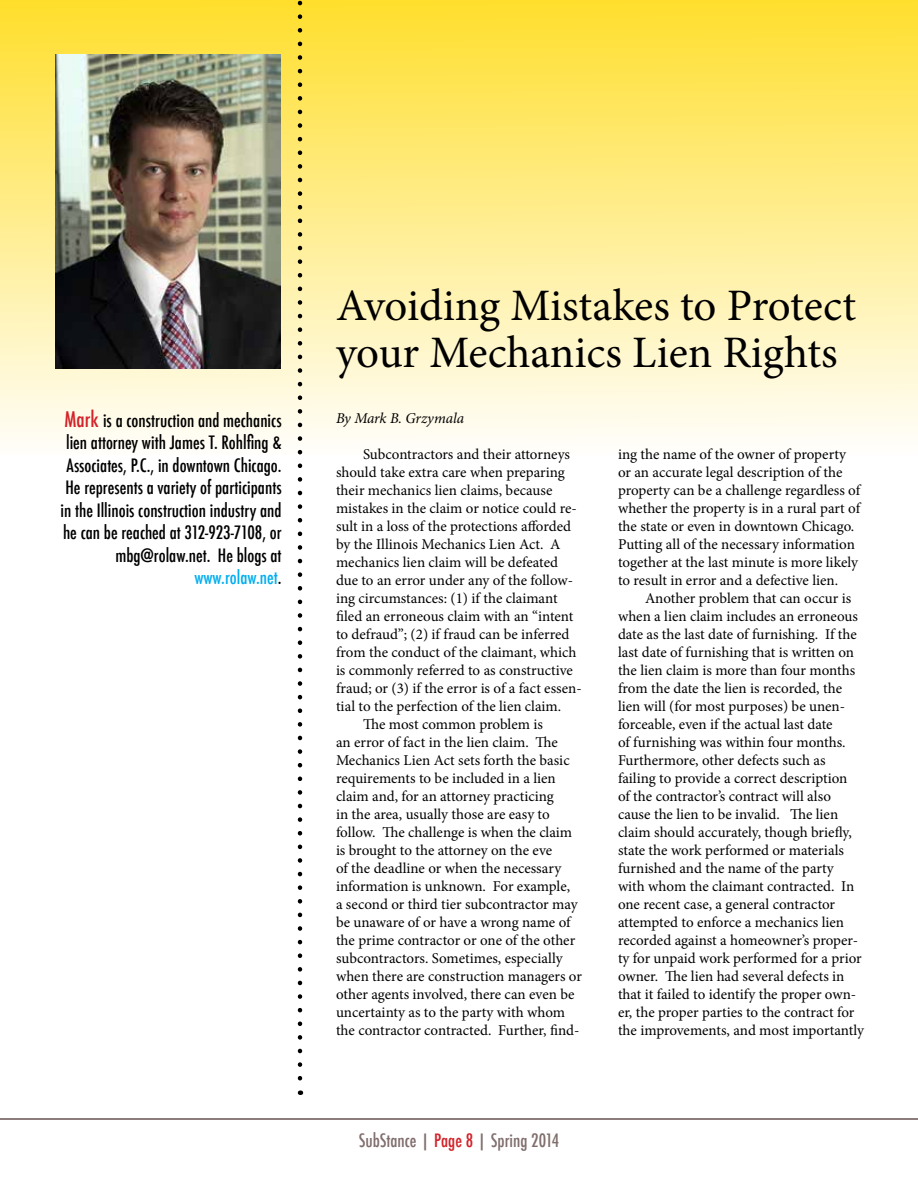
<style>
.page{position:relative;width:918px;height:1188px;background:#fff}
.page>*{position:absolute;margin:0;border:0;box-sizing:border-box;transform-origin:0 0}
.t1{font:45px/46.5px "Minion Pro";color:#000}
.t2{font:500 condensed 18px/22.5px "Futura";color:#000;text-align:right}
.t3{font:500 condensed 18px "Futura";color:#806e6d}
.t4{font:15px/18px "Minion Pro";color:#000}
.t5{font:italic 15px "Minion Pro";letter-spacing:-.01em;color:#000}
.s1{font-size:21px;color:#d2232a}
.s2{color:#00aeef}
.s3{color:#d2232a}
</style>
<div class="page">
<hr style="left:0;top:1118px;width:918px;height:2px;background:#675352">
<div style="left:0;top:0;width:918px;height:455px;background:linear-gradient(to bottom,#ffde2d,#fffefb)"></div>
<img style="left:55px;top:54px;width:225px;height:315px">
<svg style="left:298px;top:0;width:4px;height:1095px"></svg>
<p class="t2" style="left:61px;top:409px;width:223px"><span class="s1">Mark</span> is a construction and mechanics lien attorney with James T. Rohlfing &amp; Associates, P.C., in downtown Chicago.<br>He represents a variety of participants in the Illinois construction industry and he can be reached at 312-923-7108, or mbg@rolaw.net. He blogs at <span class="s2">www.rolaw.net</span>.</p>
<h1 class="t1" style="left:336px;top:283px;width:522px">Avoiding Mistakes to Protect your Mechanics Lien Rights</h1>
<p class="t5" style="left:336px;top:408px;width:130px">By Mark B. Grzymala</p>
<p class="t4" style="left:363px;top:445px;width:209px">Subcontractors and their attorneys</p>
<p class="t4" style="left:336px;top:463px;width:231px">should take extra care when preparing</p>
<p class="t4" style="left:336px;top:481px;width:218px">their mechanics lien claims, because</p>
<p class="t4" style="left:336px;top:499px;width:242px">mistakes in the claim or notice could re-</p>
<p class="t4" style="left:336px;top:517px;width:237px">sult in a loss of the protections afforded</p>
<p class="t4" style="left:336px;top:535px;width:226px">by the Illinois Mechanics Lien Act. A</p>
<p class="t4" style="left:336px;top:553px;width:224px">mechanics lien claim will be defeated</p>
<p class="t4" style="left:336px;top:571px;width:239px">due to an error under any of the follow-</p>
<p class="t4" style="left:336px;top:589px;width:223px">ing circumstances: (1) if the claimant</p>
<p class="t4" style="left:336px;top:607px;width:239px">filed an erroneous claim with an “intent</p>
<p class="t4" style="left:336px;top:625px;width:235px">to defraud”; (2) if fraud can be inferred</p>
<p class="t4" style="left:336px;top:643px;width:242px">from the conduct of the claimant, which</p>
<p class="t4" style="left:336px;top:661px;width:239px">is commonly referred to as constructive</p>
<p class="t4" style="left:336px;top:679px;width:247px">fraud; or (3) if the error is of a fact essen-</p>
<p class="t4" style="left:336px;top:697px;width:227px">tial to the perfection of the lien claim.</p>
<p class="t4" style="left:363px;top:715px;width:181px">The most common problem is</p>
<p class="t4" style="left:336px;top:733px;width:223px">an error of fact in the lien claim. The</p>
<p class="t4" style="left:336px;top:751px;width:235px">Mechanics Lien Act sets forth the basic</p>
<p class="t4" style="left:336px;top:769px;width:221px">requirements to be included in a lien</p>
<p class="t4" style="left:336px;top:787px;width:219px">claim and, for an attorney practicing</p>
<p class="t4" style="left:336px;top:805px;width:215px">in the area, usually those are easy to</p>
<p class="t4" style="left:336px;top:823px;width:238px">follow. The challenge is when the claim</p>
<p class="t4" style="left:336px;top:841px;width:218px">is brought to the attorney on the eve</p>
<p class="t4" style="left:336px;top:859px;width:227px">of the deadline or when the necessary</p>
<p class="t4" style="left:336px;top:877px;width:236px">information is unknown. For example,</p>
<p class="t4" style="left:336px;top:895px;width:243px">a second or third tier subcontractor may</p>
<p class="t4" style="left:336px;top:913px;width:236px">be unaware of or have a wrong name of</p>
<p class="t4" style="left:336px;top:931px;width:241px">the prime contractor or one of the other</p>
<p class="t4" style="left:336px;top:949px;width:228px">subcontractors. Sometimes, especially</p>
<p class="t4" style="left:336px;top:967px;width:247px">when there are construction managers or</p>
<p class="t4" style="left:336px;top:985px;width:240px">other agents involved, there can even be</p>
<p class="t4" style="left:336px;top:1003px;width:231px">uncertainty as to the party with whom</p>
<p class="t4" style="left:336px;top:1021px;width:245px">the contractor contracted. Further, find-</p>
<p class="t4" style="left:618px;top:445px;width:244px">ing the name of the owner of property or an accurate legal description of the property can be a challenge regardless of whether the property is in a rural part of the state or even in downtown Chicago.<br>Putting all of the necessary information together at the last minute is more likely to result in error and a defective lien.</p>
<p class="t4" style="left:618px;top:589px;width:247px;text-indent:27px">Another problem that can occur is when a lien claim includes an erroneous date as the last date of furnishing. If the last date of furnishing that is written on the lien claim is more than four months from the date the lien is recorded, the lien will (for most purposes) be unen&shy;forceable, even if the actual last date<br>of furnishing was within four months.<br>Furthermore, other defects such as failing to provide a correct description<br>of the contractor’s contract will also cause the lien to be invalid. The lien claim should accurately, though briefly, state the work performed or materials furnished and the name of the party with whom the claimant contracted. In one recent case, a general contractor attempted to enforce a mechanics lien recorded against a homeowner’s proper&shy;ty for unpaid work performed for a prior owner. The lien had several defects in that it failed to identify the proper own&shy;er, the proper parties to the contract for the improvements, and most importantly</p>
<p class="t3" style="left:359px;top:1129px;width:202px">SubStance | <span class="s3">Page 8</span> | Spring 2014</p>
</div>
